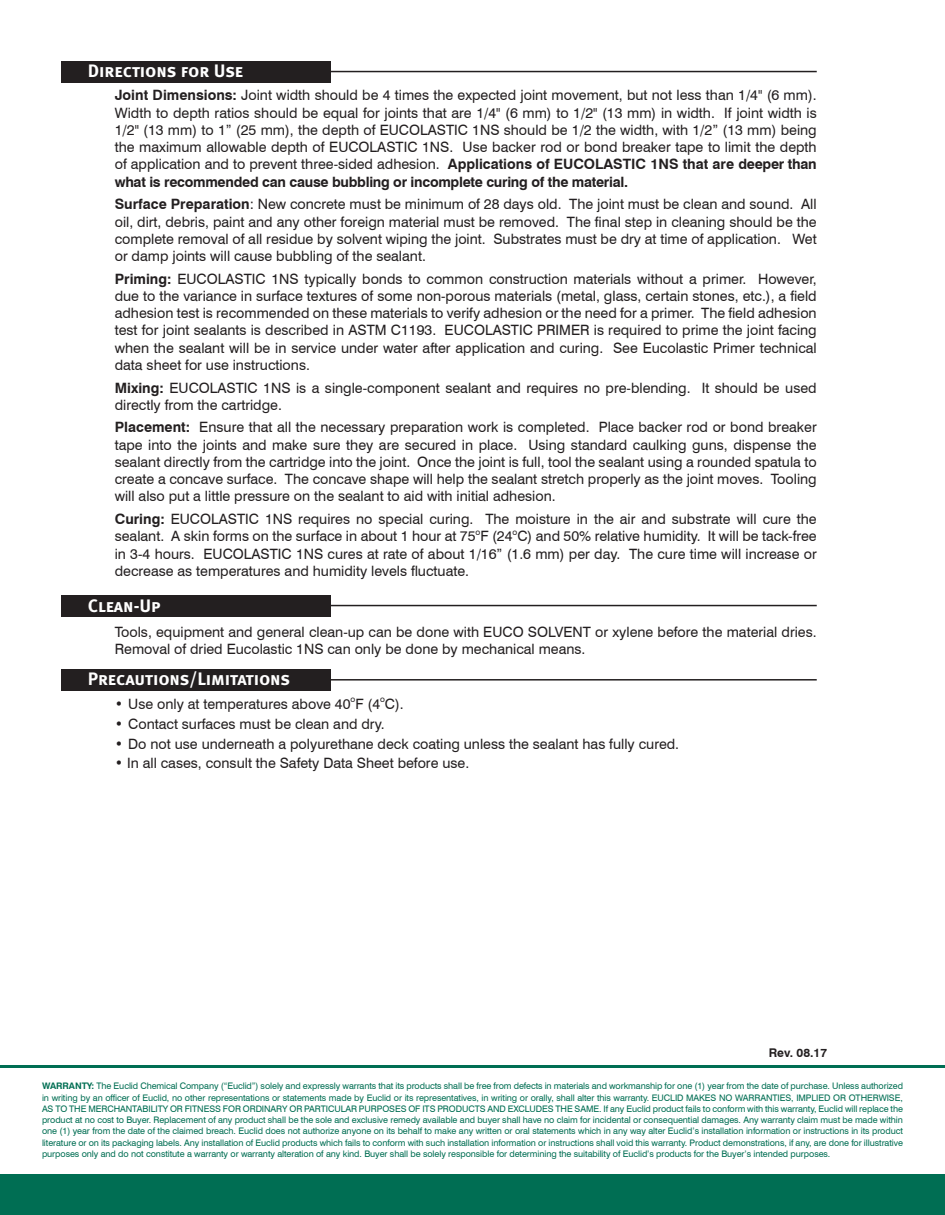
<style>
.page{position:relative;width:945px;height:1215px;background:#fff}
.page>*{position:absolute;margin:0;border:0;box-sizing:border-box;transform-origin:0 0}
.SubHeading{font:18px "Meta Bold Caps";letter-spacing:-.005em;color:#fff}
.Body_Copy{font:14.25px/17.2px "Swiss 721 BT";color:#231f20;text-align:justify}
.Bullet_Copy{font:14.25px "Swiss 721 BT";color:#231f20}
.Bullet_Copy-2{font:700 12px "Swiss 721 BT";color:#231f20}
.t1{font:9px/11.2px "Swiss 721 BT";letter-spacing:-.01em;color:#006e53;text-align:justify}
.s1{font-weight:700}
</style>
<div class="page">
<div style="left:0;top:1174px;width:945px;height:41px;background:#006e53"></div>
<hr style="left:0;top:1065px;width:945px;height:3px;background:#006e53">
<div style="left:61px;top:61px;width:270px;height:21px;background:#231f20"></div>
<hr style="left:320px;top:71px;width:497px;height:1px;background:#231f20">
<div style="left:61px;top:669px;width:270px;height:22px;background:#231f20"></div>
<hr style="left:320px;top:679px;width:497px;height:2px;background:#231f20">
<div style="left:61px;top:595px;width:270px;height:21px;background:#231f20"></div>
<hr style="left:320px;top:605px;width:497px;height:1px;background:#231f20">
<p class="SubHeading" style="left:88px;top:60px;width:157px">Directions for Use</p>
<p class="Body_Copy" style="left:115px;top:87px;width:704px"><span class="s1">Joint Dimensions:</span> Joint width should be 4 times the expected joint movement, but not less than 1/4" (6 mm).<br>Width to depth ratios should be equal for joints that are 1/4" (6 mm) to 1/2" (13 mm) in width. If joint width is 1/2" (13 mm) to 1” (25 mm), the depth of EUCOLASTIC 1NS should be 1/2 the width, with 1/2” (13 mm) being the maximum allowable depth of EUCOLASTIC 1NS. Use backer rod or bond breaker tape to limit the depth of application and to prevent three-sided adhesion. <span class="s1">Applications of EUCOLASTIC 1NS that are deeper than what is recommended can cause bubbling or incomplete curing of the material.</span></p>
<p class="Body_Copy" style="left:115px;top:195px;width:704px"><span class="s1">Surface Preparation</span>: New concrete must be minimum of 28 days old. The joint must be clean and sound. All oil, dirt, debris, paint and any other foreign material must be removed. The final step in cleaning should be the complete removal of all residue by solvent wiping the joint. Substrates must be dry at time of application. Wet or damp joints will cause bubbling of the sealant.</p>
<p class="Body_Copy" style="left:115px;top:270px;width:704px"><span class="s1">Priming:</span> EUCOLASTIC 1NS typically bonds to common construction materials without a primer. However, due to the variance in surface textures of some non-porous materials (metal, glass, certain stones, etc.), a field adhesion test is recommended on these materials to verify adhesion or the need for a primer. The field adhesion test for joint sealants is described in ASTM C1193. EUCOLASTIC PRIMER is required to prime the joint facing when the sealant will be in service under water after application and curing. See Eucolastic Primer technical data sheet for use instructions.</p>
<p class="Body_Copy" style="left:115px;top:379px;width:703px"><span class="s1">Mixing:</span> EUCOLASTIC 1NS is a single-component sealant and requires no pre-blending. It should be used directly from the cartridge.</p>
<p class="Body_Copy" style="left:115px;top:419px;width:704px"><span class="s1">Placement:</span> Ensure that all the necessary preparation work is completed. Place backer rod or bond breaker tape into the joints and make sure they are secured in place. Using standard caulking guns, dispense the sealant directly from the cartridge into the joint. Once the joint is full, tool the sealant using a rounded spatula to create a concave surface. The concave shape will help the sealant stretch properly as the joint moves. Tooling will also put a little pressure on the sealant to aid with initial adhesion.</p>
<p class="Body_Copy" style="left:115px;top:510px;width:704px"><span class="s1">Curing:</span> EUCOLASTIC 1NS requires no special curing. The moisture in the air and substrate will cure the sealant. A skin forms on the surface in about 1 hour at 75<sup>o</sup>F (24<sup>o</sup>C) and 50% relative humidity. It will be tack-free in 3-4 hours. EUCOLASTIC 1NS cures at rate of about 1/16” (1.6 mm) per day. The cure time will increase or decrease as temperatures and humidity levels fluctuate.</p>
<p class="SubHeading" style="left:88px;top:595px;width:74px">Clean-Up</p>
<p class="Body_Copy" style="left:115px;top:623px;width:703px">Tools, equipment and general clean-up can be done with EUCO SOLVENT or xylene before the material dries.<br>Removal of dried Eucolastic 1NS can only be done by mechanical means.</p>
<p class="SubHeading" style="left:88px;top:668px;width:204px">Precautions/Limitations</p>
<p class="Bullet_Copy" style="left:115px;top:695px;width:291px">• Use only at temperatures above 40<sup>o</sup>F (4<sup>o</sup>C).</p>
<p class="Bullet_Copy" style="left:115px;top:715px;width:272px">• Contact surfaces must be clean and dry.</p>
<p class="Bullet_Copy" style="left:115px;top:735px;width:566px">• Do not use underneath a polyurethane deck coating unless the sealant has fully cured.</p>
<p class="Bullet_Copy" style="left:115px;top:755px;width:356px">• In all cases, consult the Safety Data Sheet before use.</p>
<p class="Bullet_Copy-2" style="left:769px;top:1045px;width:60px">Rev. 08.17</p>
<p class="t1" style="left:42px;top:1080px;width:863px"><span class="s1">WARRANTY:</span> The Euclid Chemical Company (“Euclid”) solely and expressly warrants that its products shall be free from defects in materials and workmanship for one (1) year from the date of purchase. Unless authorized in writing by an officer of Euclid, no other representations or statements made by Euclid or its representatives, in writing or orally, shall alter this warranty. EUCLID MAKES NO WARRANTIES, IMPLIED OR OTHERWISE, AS TO THE MERCHANTABILITY OR FITNESS FOR ORDINARY OR PARTICULAR PURPOSES OF ITS PRODUCTS AND EXCLUDES THE SAME. If any Euclid product fails to conform with this warranty, Euclid will replace the product at no cost to Buyer. Replacement of any product shall be the sole and exclusive remedy available and buyer shall have no claim for incidental or consequential damages. Any warranty claim must be made within one (1) year from the date of the claimed breach. Euclid does not authorize anyone on its behalf to make any written or oral statements which in any way alter Euclid’s installation information or instructions in its product literature or on its packaging labels. Any installation of Euclid products which fails to conform with such installation information or instructions shall void this warranty. Product demonstrations, if any, are done for illustrative purposes only and do not constitute a warranty or warranty alteration of any kind. Buyer shall be solely responsible for determining the suitability of Euclid’s products for the Buyer’s intended purposes.</p>
</div>
